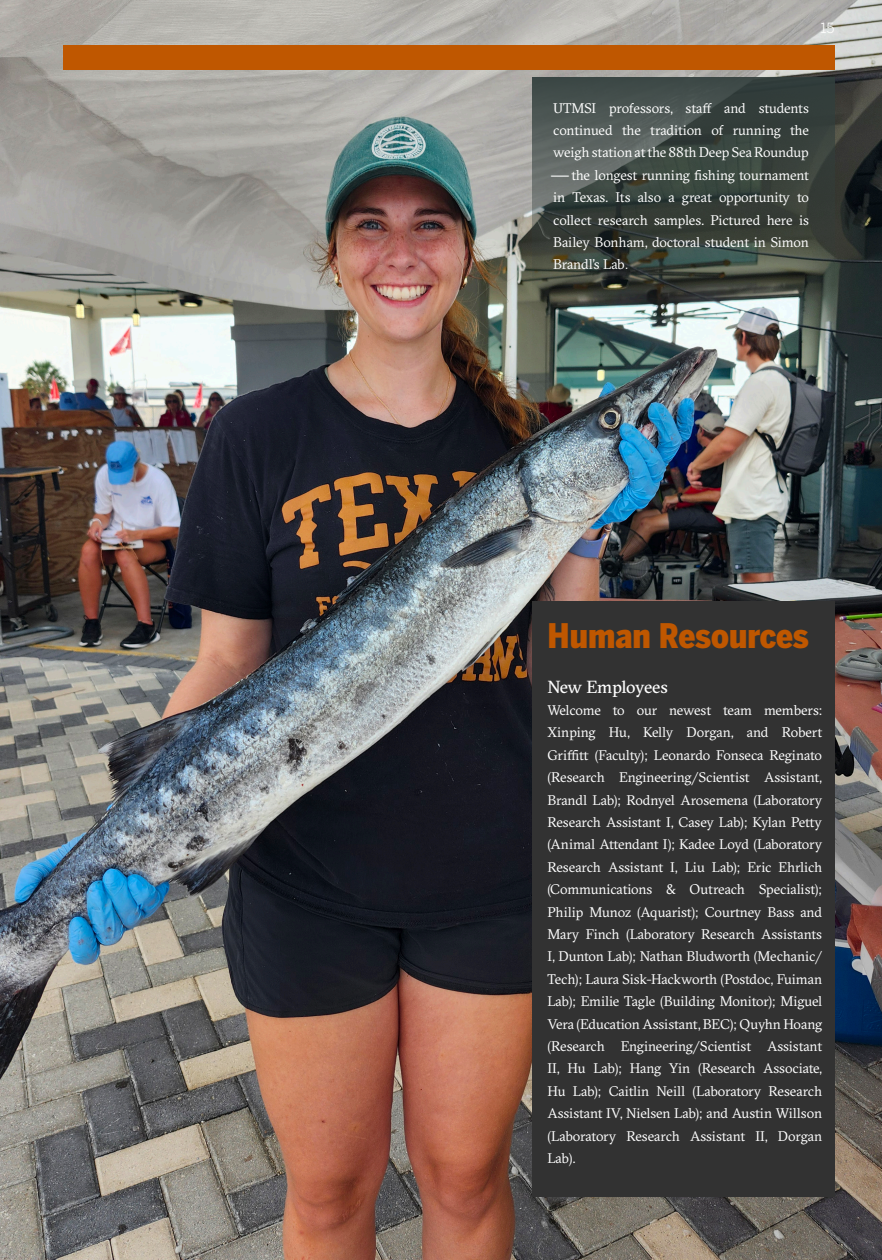
<style>
.page{position:relative;width:882px;height:1260px;background:#fff}
.page>*{position:absolute;margin:0;border:0;box-sizing:border-box;transform-origin:0 0}
.t1{font:900 33.6px "Benton Sans Cond";color:#bf5700}
.t2{font:17.5px "GT Sectra";letter-spacing:-.025em;color:#fff}
.t3{font:14px/22.4px "GT Sectra";letter-spacing:-.005em;color:#fff;text-align:justify}
.t4{font:14px "Benton Sans";color:#fdfdfc}
.s1{font-family:"Benton Sans"}
</style>
<div class="page">
<img style="left:0;top:0;width:882px;height:1260px">
<div style="left:532px;top:601px;width:303px;height:596px;background:#323232"></div>
<div style="left:63px;top:45px;width:772px;height:25px;background:#bf5700"></div>
<img style="left:532px;top:77px;width:303px;height:313px">
<p class="t4" style="left:821px;top:19px;width:16px">15</p>
<p class="t3" style="left:553px;top:97px;width:257px">UTMSI professors, staff and students continued the tradition of running the weigh station at the 88th Deep Sea Roundup</p>
<p class="t3" style="left:553px;top:164px;width:257px">— the longest running fishing tournament in Texas. Its also a great opportunity to collect research samples. Pictured here is Bailey Bonham, doctoral student in Simon Brandl’s Lab<span class="s1">.</span></p>
<p class="t1" style="left:547px;top:616px;width:263px">Human Resources</p>
<p class="t2" style="left:547px;top:676px;width:122px">New Employees</p>
<p class="t3" style="left:547px;top:699px;width:276px">Welcome to our newest team members:<br>Xinping Hu, Kelly Dorgan, and Robert Griffitt (Faculty); Leonardo Fonseca Reginato (Research Engineering/Scientist Assistant, Brandl Lab); Rodnyel Arosemena (Laboratory Research Assistant I, Casey Lab); Kylan Petty (Animal Attendant I); Kadee Loyd (Laboratory Research Assistant I, Liu Lab); Eric Ehrlich (Communications &amp; Outreach Specialist); Philip Munoz (Aquarist); Courtney Bass and Mary Finch (Laboratory Research Assistants I, Dunton Lab); Nathan Bludworth (Mechanic/ Tech); Laura Sisk-Hackworth (Postdoc, Fuiman Lab); Emilie Tagle (Building Monitor); Miguel Vera (Education Assistant, BEC); Quyhn Hoang (Research Engineering/Scientist Assistant II, Hu Lab); Hang Yin (Research Associate, Hu Lab); Caitlin Neill (Laboratory Research Assistant IV, Nielsen Lab); and Austin Willson (Laboratory Research Assistant II, Dorgan Lab).</p>
</div>
